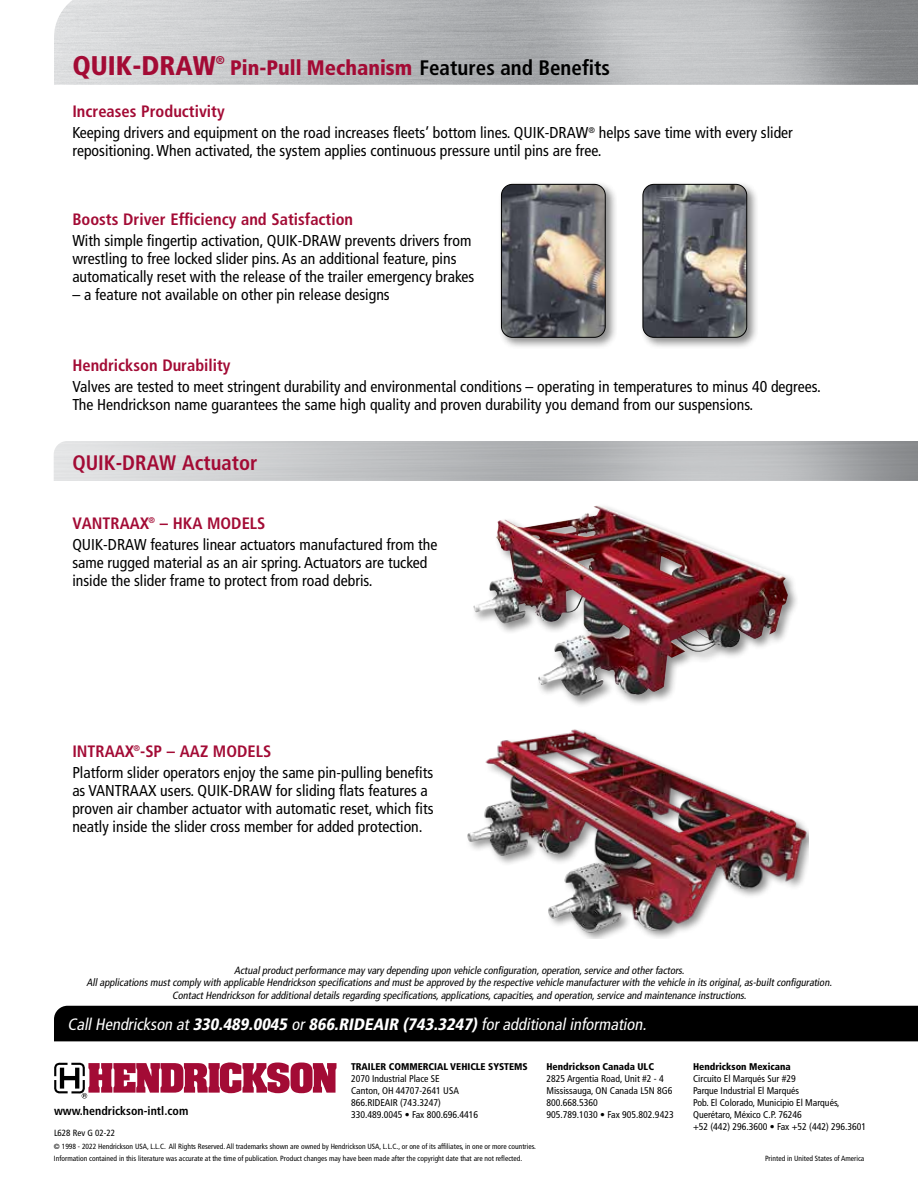
<style>
.page{position:relative;width:918px;height:1188px;background:#fff}
.page>*{position:absolute;margin:0;border:0;box-sizing:border-box;transform-origin:0 0}
.t1{font:900 condensed 27px "Frutiger LT Std";color:#a30b35}
.t2{font:700 condensed 21px "Frutiger LT Std";color:#000}
.t3{font:700 condensed 21px "Frutiger LT Std";color:#a30b35}
.t4{font:700 condensed 16.5px "Frutiger LT Std";color:#a30b35}
.t5{font:italic condensed 16.5px "Frutiger LT Std";color:#fff}
.t6{font:condensed 15.75px/18px "Frutiger LT Std";color:#000}
.t7{font:700 condensed 12px "Frutiger LT Std";color:#000}
.t8{font:900 condensed 11.25px "Frutiger LT Std";color:#a30b35}
.t9{font:italic condensed 10.5px/12.6px "Frutiger LT Std";color:#000;text-align:center}
.t10{font:condensed 9.75px/12px "Frutiger LT Std";color:#000}
.t11{font:900 condensed 9.75px "Frutiger LT Std";color:#000}
.t12{font:condensed 9px "Frutiger LT Std";color:#000}
.t13{font:condensed 7.5px "Frutiger LT Std";color:#000}
.s1{font-weight:900;color:#a30b35}
.s2{font-weight:900}
</style>
<div class="page">
<div style="left:498px;top:181px;width:120px;height:169px;background:#000;opacity:.45"></div>
<img style="left:501px;top:184px;width:104px;height:153px">
<div style="left:501px;top:184px;width:105px;height:154px;border:1px solid #000;border-radius:11px"></div>
<div style="left:640px;top:181px;width:119px;height:169px;background:#000;opacity:.45"></div>
<img style="left:643px;top:184px;width:104px;height:153px">
<div style="left:643px;top:184px;width:104px;height:154px;border:1px solid #000;border-radius:11px"></div>
<div style="left:471px;top:503px;width:329px;height:205px;background:#000;opacity:.45"></div>
<img style="left:473px;top:506px;width:127px;height:151px">
<img style="left:467px;top:729px;width:342px;height:209px">
<div style="left:54px;top:1006px;width:864px;height:35px;background:#000"></div>
<svg style="left:54px;top:1062px;width:283px;height:37px"></svg>
<h1 class="t1" style="left:72px;top:49px;width:145px">QUIK-DRAW</h1>
<p class="t8" style="left:216px;top:53px;width:10px">®</p>
<h2 class="t2" style="left:230px;top:55px;width:381px"><span class="s1">Pin-Pull Mechanism</span> Features and Benefits</h2>
<p class="t4" style="left:72px;top:102px;width:154px">Increases Productivity</p>
<p class="t6" style="left:72px;top:124px;width:722px">Keeping drivers and equipment on the road increases fleets’ bottom lines. QUIK-DRAW<sup>®</sup> helps save time with every slider repositioning. When activated, the system applies continuous pressure until pins are free.</p>
<p class="t4" style="left:72px;top:210px;width:282px">Boosts Driver Efficiency and Satisfaction</p>
<p class="t6" style="left:72px;top:232px;width:403px">With simple fingertip activation, QUIK-DRAW prevents drivers from wrestling to free locked slider pins. As an additional feature, pins automatically reset with the release of the trailer emergency brakes</p>
<p class="t6" style="left:72px;top:286px;width:319px">– a feature not available on other pin release designs</p>
<p class="t4" style="left:72px;top:355px;width:160px">Hendrickson Durability</p>
<p class="t6" style="left:72px;top:377px;width:750px">Valves are tested to meet stringent durability and environmental conditions – operating in temperatures to minus 40 degrees.<br>The Hendrickson name guarantees the same high quality and proven durability you demand from our suspensions.</p>
<h2 class="t3" style="left:72px;top:450px;width:187px">QUIK-DRAW Actuator</h2>
<p class="t4" style="left:72px;top:513px;width:195px">VANTRAAX<sup>®</sup> – HKA MODELS</p>
<p class="t6" style="left:72px;top:536px;width:367px">QUIK-DRAW features linear actuators manufactured from the same rugged material as an air spring. Actuators are tucked inside the slider frame to protect from road debris.</p>
<p class="t4" style="left:72px;top:741px;width:200px">INTRAAX<sup>®</sup>-SP – AAZ MODELS</p>
<p class="t6" style="left:72px;top:763px;width:363px">Platform slider operators enjoy the same pin-pulling benefits as VANTRAAX users. QUIK-DRAW for sliding flats features a proven air chamber actuator with automatic reset, which fits neatly inside the slider cross member for added protection.</p>
<p class="t9" style="left:86px;top:964px;width:749px">Actualproductperformance may vary depending upon vehicle configuration,operation,service and otherfactors.<br>Allapplicationsmustcomply with applicable Hendrickson specificationsand mustbe approved by the respective vehicle manufacturerwith the vehicle in itsoriginal,as-builtconfiguration.<br>ContactHendrickson foradditionaldetailsregarding specifications,applications,capacities,and operation,service and maintenance instructions.</p>
<p class="t5" style="left:68px;top:1014px;width:584px">CallHendrickson at<span class="s2">330.489.0045</span> or<span class="s2">866.RIDEAIR (743.3247)</span>foradditionalinformation.</p>
<p class="t11" style="left:351px;top:1061px;width:178px">TRAILER COMMERCIAL VEHICLE SYSTEMS</p>
<p class="t10" style="left:351px;top:1073px;width:129px">2070 Industrial Place SE<br>Canton, OH 44707-2641 USA<br>866.RIDEAIR (743.3247)<br>330.489.0045 • Fax 800.696.4416</p>
<p class="t7" style="left:54px;top:1104px;width:136px">www.hendrickson-intl.com</p>
<p class="t12" style="left:54px;top:1128px;width:63px">L628 Rev G 02-22</p>
<p class="t13" style="left:54px;top:1154px;width:470px">Information contained in this literature was accurate at the time of publication. Product changes may have been made after the copyright date that are not reflected.</p>
<p class="t13" style="left:54px;top:1142px;width:484px">© 1998 - 2022 Hendrickson USA, L.L.C. All Rights Reserved. All trademarks shown are owned by Hendrickson USA, L.L.C., or one of its affiliates, in one or more countries.</p>
<p class="t11" style="left:546px;top:1061px;width:109px">Hendrickson Canada ULC</p>
<p class="t10" style="left:546px;top:1073px;width:129px">2825 Argentia Road, Unit #2 - 4<br>Mississauga, ON Canada L5N 8G6<br>800.668.5360<br>905.789.1030 • Fax 905.802.9423</p>
<p class="t11" style="left:693px;top:1061px;width:99px">Hendrickson Mexicana</p>
<p class="t10" style="left:693px;top:1073px;width:175px">Circuito El Marqués Sur #29<br>Parque Industrial El Marqués<br>Pob. El Colorado, Municipio El Marqués, Querétaro, México C.P. 76246<br>+52 (442) 296.3600 • Fax +52 (442) 296.3601</p>
<p class="t13" style="left:765px;top:1154px;width:101px">Printed in United States of America</p>
</div>
